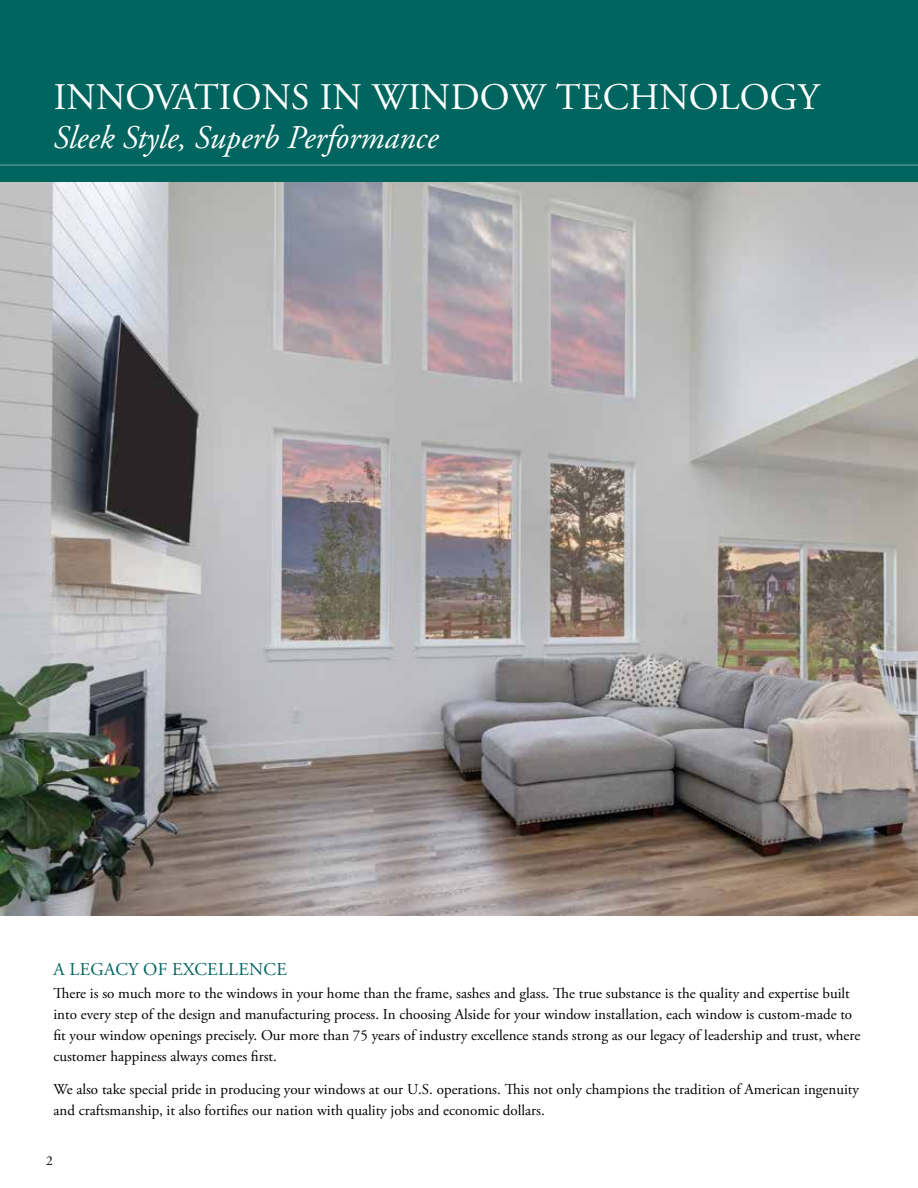
<style>
.page{position:relative;width:918px;height:1188px;background:#fff}
.page>*{position:absolute;margin:0;border:0;box-sizing:border-box;transform-origin:0 0}
.t1{font:37.5px "Adobe Garamond Pro";letter-spacing:.005em;color:#fff}
.t2{font:italic 33px "Adobe Garamond Pro";color:#fff}
.t3{font:18px "Adobe Garamond Pro";letter-spacing:.015em;color:#00655f}
.t4{font:15px/21px "Adobe Garamond Pro";color:#000}
.t5{font:13.5px "Adobe Garamond Pro";color:#000}
</style>
<div class="page">
<img style="left:0;top:182px;width:918px;height:733px">
<div style="left:0;top:0;width:918px;height:182px;background:#00655f"></div>
<hr style="left:0;top:164px;width:918px;height:2px;background:#4d938f">
<h1 class="t1" style="left:54px;top:74px;width:767px">INNOVATIONS IN WINDOW TECHNOLOGY</h1>
<h2 class="t2" style="left:53px;top:118px;width:386px">Sleek Style, Superb Performance</h2>
<p class="t3" style="left:54px;top:958px;width:235px">A LEGACY OF EXCELLENCE</p>
<p class="t4" style="left:53px;top:984px;width:808px">There is so much more to the windows in your home than the frame, sashes and glass. The true substance is the quality and expertise built into every step of the design and manufacturing process. In choosing Alside for your window installation, each window is custom-made to fit your window openings precisely. Our more than 75 years of industry excellence stands strong as our legacy of leadership and trust, where customer happiness always comes first.</p>
<p class="t4" style="left:53px;top:1080px;width:807px">We also take special pride in producing your windows at our U.S. operations. This not only champions the tradition of American ingenuity and craftsmanship, it also fortifies our nation with quality jobs and economic dollars.</p>
<p class="t5" style="left:46px;top:1153px;width:8px">2</p>
</div>
